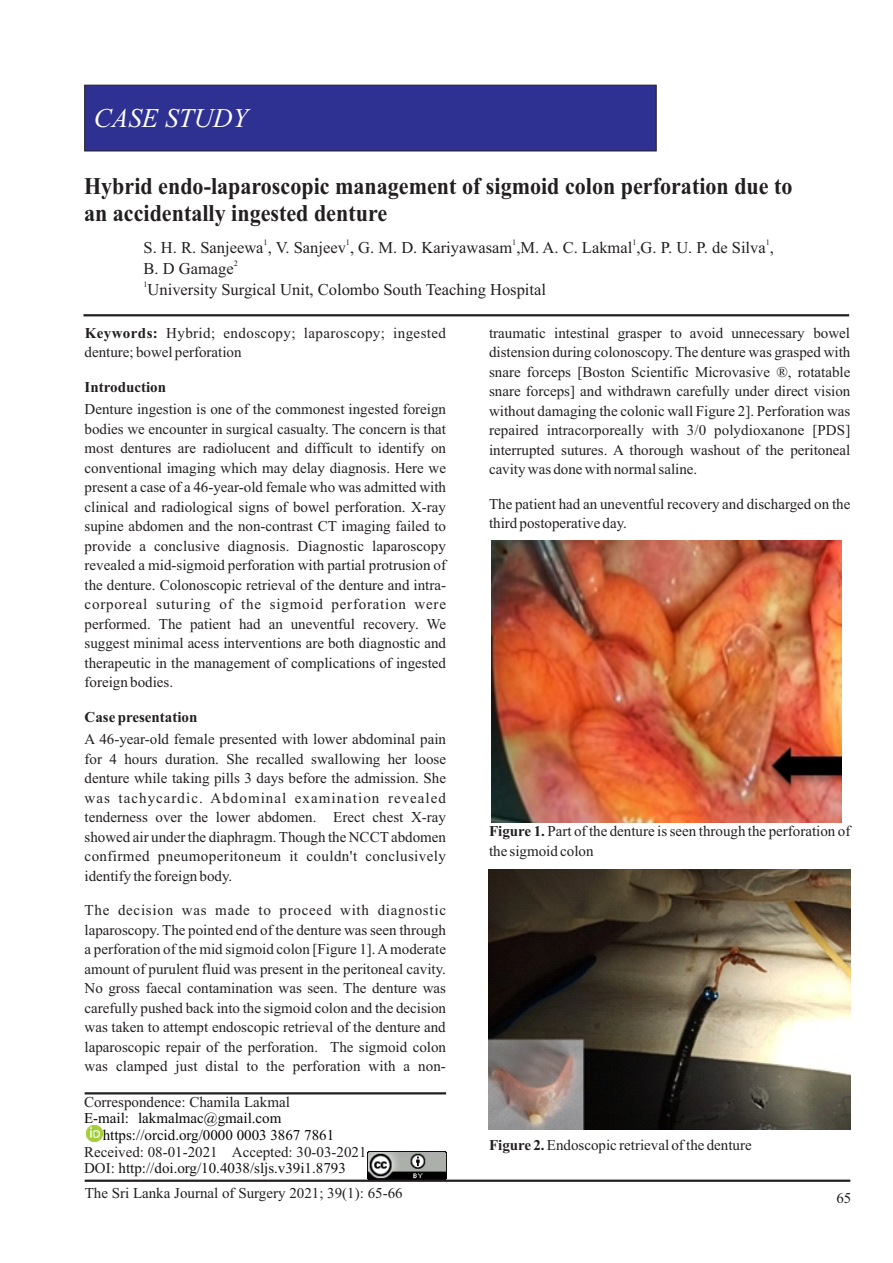
<style>
.page{position:relative;width:893px;height:1263px;background:#fff}
.page>*{position:absolute;margin:0;border:0;box-sizing:border-box;transform-origin:0 0}
.t1{font:italic 27px "Times New Roman";color:#fff}
.t2{font:700 24px/26.5px "Times New Roman";color:#231f20;scale:.92 1}
.t3{font:16.5px "Times New Roman";color:#231f20}
.t4{font:15px/19.5px "Times New Roman";color:#231f20;text-align:justify}
.t5{font:15px/19.5px "Times New Roman";letter-spacing:.025em;color:#231f20}
.t6{font:15px/16.6px "Times New Roman";color:#090707}
.t7{font:700 15px "Times New Roman";color:#231f20}
.t8{font:8.25px "Times New Roman";color:#231f20}
.s1{font-weight:700}
.s2{color:#111}
</style>
<div class="page">
<div style="left:84px;top:84px;width:573px;height:68px;background:#2e3092"></div>
<hr style="left:83px;top:314px;width:766px;height:2px;background:#231f20">
<img style="left:86px;top:1125px;width:16px;height:16px">
<img style="left:367px;top:1152px;width:79px;height:27px">
<hr style="left:85px;top:1179px;width:765px;height:3px;background:#231f20">
<hr style="left:85px;top:1092px;width:361px;height:2px;background:#231f20">
<img style="left:492px;top:541px;width:350px;height:282px">
<img style="left:489px;top:869px;width:361px;height:260px">
<h1 class="t1" style="left:94px;top:108px;width:155px">CASE STUDY</h1>
<h2 class="t2" style="left:84px;top:175px;width:772px">Hybrid endo-laparoscopic management of sigmoid colon perforation due to an accidentally ingested denture</h2>
<p class="t8" style="left:264px;top:239px;width:6px">1</p>
<p class="t8" style="left:346px;top:239px;width:6px">1</p>
<p class="t8" style="left:512px;top:239px;width:6px">1</p>
<p class="t8" style="left:632px;top:239px;width:6px">1</p>
<p class="t8" style="left:766px;top:239px;width:6px">1</p>
<p class="t3" style="left:144px;top:242px;width:632px">S. H. R. Sanjeewa , V. Sanjeev , G. M. D. Kariyawasam ,M. A. C. Lakmal ,G. P. U. P. de Silva ,</p>
<p class="t8" style="left:234px;top:260px;width:6px">2</p>
<p class="t3" style="left:144px;top:263px;width:92px">B. D Gamage</p>
<p class="t8" style="left:144px;top:281px;width:6px">1</p>
<p class="t3" style="left:148px;top:284px;width:400px">University Surgical Unit, Colombo South Teaching Hospital</p>
<p class="t5" style="left:85px;top:324px;width:363px"><span class="s1">Keywords:</span> Hybrid; endoscopy; laparoscopy; ingested denture; bowel perforation</p>
<p class="t7" style="left:85px;top:381px;width:83px">Introduction</p>
<p class="t4" style="left:85px;top:401px;width:363px">Denture ingestion is one of the commonest ingested foreign bodies we encounter in surgical casualty. The concern is that most dentures are radiolucent and difficult to identify on conventional imaging which may delay diagnosis. Here we present a case of a 46-year-old female who was admitted with clinical and radiological signs of bowel perforation. X-ray supine abdomen and the non-contrast CT imaging failed to provide a conclusive diagnosis. Diagnostic laparoscopy revealed a mid-sigmoid perforation with partial protrusion of the denture. Colonoscopic retrieval of the denture and intra&shy;corporeal suturing of the sigmoid perforation were performed. The patient had an uneventful recovery. We suggest minimal acess interventions are both diagnostic and therapeutic in the management of complications of ingested foreign bodies.</p>
<p class="t7" style="left:85px;top:711px;width:114px">Case presentation</p>
<p class="t4" style="left:85px;top:731px;width:363px">A 46-year-old female presented with lower abdominal pain for 4 hours duration. She recalled swallowing her loose denture while taking pills 3 days before the admission. She was tachycardic. Abdominal examination revealed tenderness over the lower abdomen. Erect chest X-ray showed air under the diaphragm. Though the NCCTabdomen confirmed pneumoperitoneum it couldn't conclusively identify the foreign body.</p>
<p class="t4" style="left:85px;top:902px;width:363px">The decision was made to proceed with diagnostic laparoscopy. The pointed end of the denture was seen through a perforation of the mid sigmoid colon [Figure 1]. Amoderate amount of purulent fluid was present in the peritoneal cavity.<br>No gross faecal contamination was seen. The denture was carefully pushed back into the sigmoid colon and the decision was taken to attempt endoscopic retrieval of the denture and laparoscopic repair of the perforation. The sigmoid colon was clamped just distal to the perforation with a non-</p>
<p class="t4" style="left:84px;top:1093px;width:207px">Correspondence: Chamila Lakmal</p>
<p class="t6" style="left:103px;top:1111px;width:233px;text-indent:-19px">E-mail: lakmalmac@gmail.com https://orcid.org/0000 0003 3867 7861</p>
<p class="t4" style="left:84px;top:1145px;width:284px;line-height:16.6px">Received: 08-01-2021 Accepted: 30-03-2021<br>DOI: <span class="s2">http://doi.org/10.4038/sljs.v39i1.8793</span></p>
<p class="t4" style="left:489px;top:324px;width:363px">traumatic intestinal grasper to avoid unnecessary bowel distension during colonoscopy. The denture was grasped with snare forceps [Boston Scientific Microvasive ®, rotatable snare forceps] and withdrawn carefully under direct vision without damaging the colonic wall Figure 2]. Perforation was repaired intracorporeally with 3/0 polydioxanone [PDS] interrupted sutures. A thorough washout of the peritoneal cavity was done with normal saline.</p>
<p class="t4" style="left:489px;top:495px;width:363px">The patient had an uneventful recovery and discharged on the third postoperative day.</p>
<p class="t4" style="left:489px;top:823px;width:363px"><span class="s1">Figure 1.</span> Part of the denture is seen through the perforation of the sigmoid colon</p>
<p class="t4" style="left:489px;top:1136px;width:264px"><span class="s1">Figure 2.</span>Endoscopic retrieval of the denture</p>
<p class="t4" style="left:85px;top:1185px;width:319px">The Sri Lanka Journal of Surgery 2021; 39(1): 65-66</p>
<p class="t4" style="left:836px;top:1190px;width:16px">65</p>
</div>
